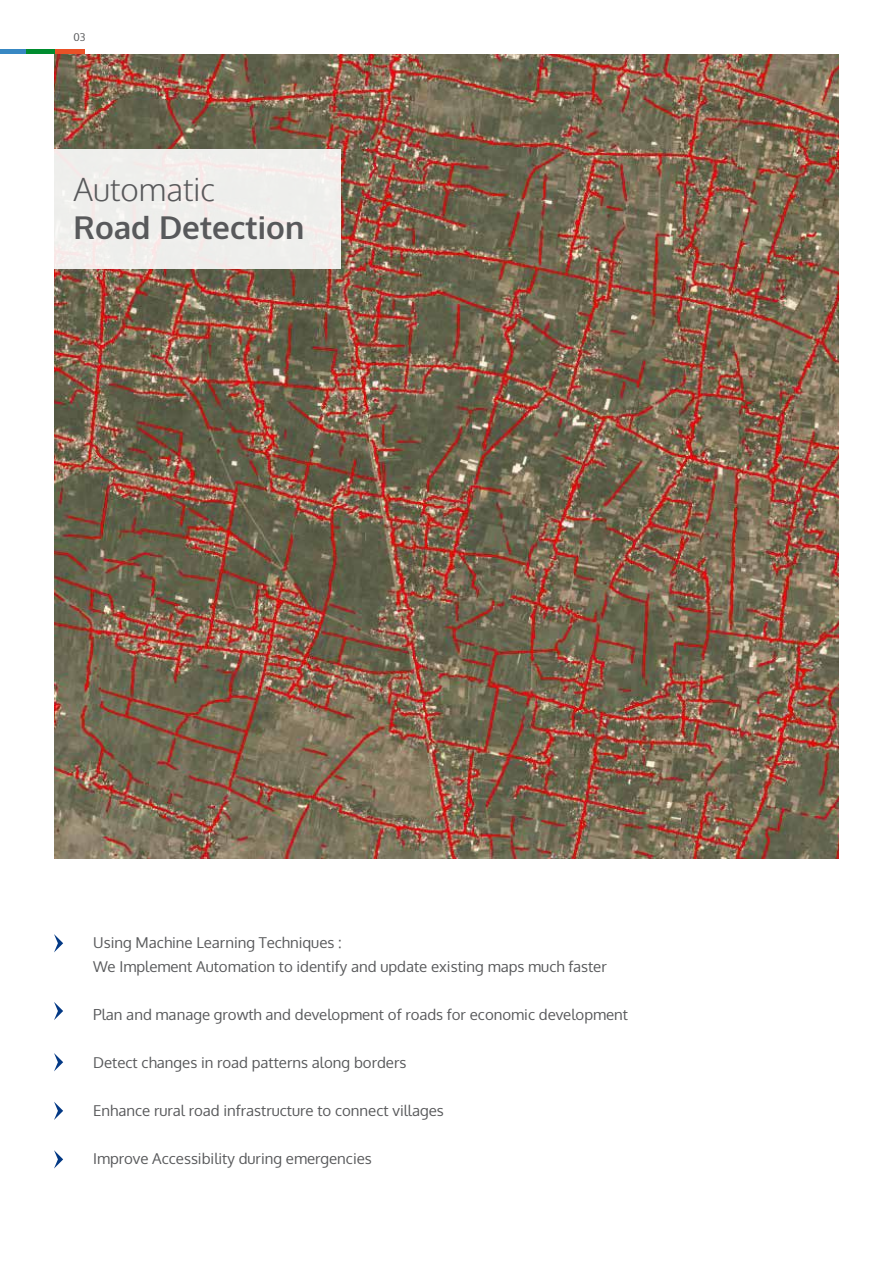
<style>
.page{position:relative;width:893px;height:1263px;background:#fff}
.page>*{position:absolute;margin:0;border:0;box-sizing:border-box;transform-origin:0 0}
.t1{font:700 31.5px "Oxygen";color:#58595b}
.t2{font:300 31.5px "Oxygen";color:#58595b}
.t3{font:15px/24px "Oxygen";color:#58595b}
.t4{font:10.5px "Oxygen";color:#58595b}
</style>
<div class="page">
<img style="left:54px;top:54px;width:785px;height:804px">
<hr style="left:0;top:50px;width:27px;height:4px;background:#3888c3">
<hr style="left:27px;top:50px;width:29px;height:4px;background:#008c2f">
<hr style="left:56px;top:50px;width:29px;height:4px;background:#e95127">
<svg style="left:54px;top:934px;width:9px;height:18px"></svg>
<svg style="left:54px;top:1002px;width:9px;height:18px"></svg>
<svg style="left:54px;top:1053px;width:9px;height:18px"></svg>
<svg style="left:54px;top:1102px;width:9px;height:18px"></svg>
<svg style="left:54px;top:1150px;width:9px;height:18px"></svg>
<div style="left:0;top:149px;width:340px;height:119px;background:linear-gradient(to right,#f8f8f7,#edebe8)"></div>
<p class="t4" style="left:74px;top:30px;width:14px">03</p>
<h1 class="t2" style="left:74px;top:169px;width:143px">Automatic</h1>
<h1 class="t1" style="left:74px;top:207px;width:232px">road detection</h1>
<p class="t3" style="left:93px;top:930px;width:515px">Using Machine Learning Techniques :<br>We Implement Automation to identify and update existing maps much faster</p>
<p class="t3" style="left:93px;top:1002px;width:536px">Plan and manage growth and development of roads for economic development</p>
<p class="t3" style="left:93px;top:1050px;width:315px">Detect changes in road patterns along borders</p>
<p class="t3" style="left:93px;top:1098px;width:352px">Enhance rural road infrastructure to connect villages</p>
<p class="t3" style="left:93px;top:1146px;width:280px">Improve Accessibility during emergencies</p>
</div>
